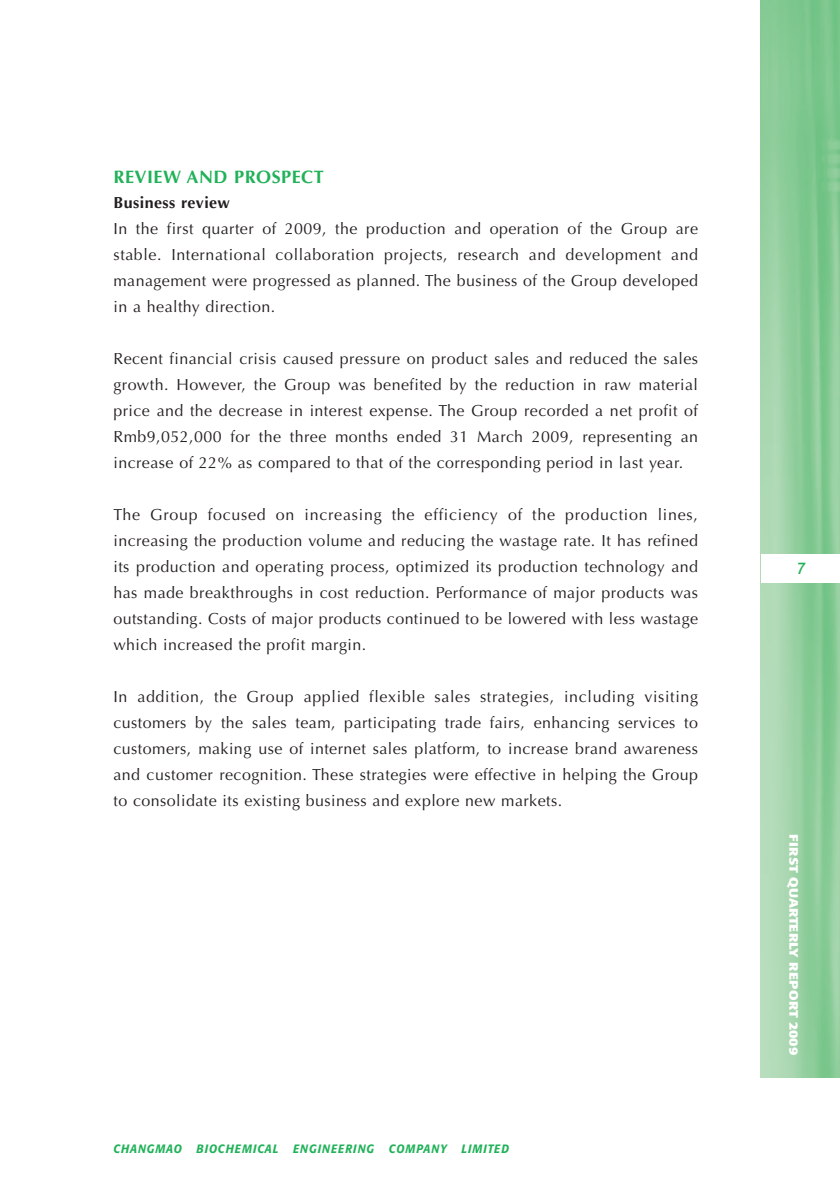
<style>
.page{position:relative;width:840px;height:1191px;background:#fff}
.page>*{position:absolute;margin:0;border:0;box-sizing:border-box;transform-origin:0 0}
.t1{font:700 18px "Optima LT Std";letter-spacing:.03em;color:#21b259}
.t2{font:16px/26px "Optima LT Std";letter-spacing:.03em;color:#231f20;text-align:justify}
.t3{font:700 16px "Optima LT Std";letter-spacing:.03em;color:#231f20}
.t4{font:italic 500 16px "Arial MT Std";color:#21b259;scale:.95 1}
.t5{font:italic 500 12px "Formata";letter-spacing:.08em;color:#21b259;scale:.9 1}
.t6{font:700 12px "Formata";color:#fff;scale:1.2 1}
</style>
<div class="page">
<img style="left:760px;top:0;width:79px;height:1077px">
<div style="left:760px;top:554px;width:79px;height:28px;background:#fff"></div>
<p class="t1" style="left:113px;top:171px;width:212px">REVIEW AND PROSPECT</p>
<p class="t3" style="left:113px;top:196px;width:118px">Business review</p>
<p class="t2" style="left:113px;top:219px;width:585px">In the first quarter of 2009, the production and operation of the Group are stable. International collaboration projects, research and development and management were progressed as planned. The business of the Group developed in a healthy direction.</p>
<p class="t2" style="left:113px;top:349px;width:585px">Recent financial crisis caused pressure on product sales and reduced the sales growth. However, the Group was benefited by the reduction in raw material price and the decrease in interest expense. The Group recorded a net profit of Rmb9,052,000 for the three months ended 31 March 2009, representing an increase of 22% as compared to that of the corresponding period in last year.</p>
<p class="t2" style="left:113px;top:505px;width:585px">The Group focused on increasing the efficiency of the production lines, increasing the production volume and reducing the wastage rate. It has refined its production and operating process, optimized its production technology and has made breakthroughs in cost reduction. Performance of major products was outstanding. Costs of major products continued to be lowered with less wastage which increased the profit margin.</p>
<p class="t2" style="left:113px;top:687px;width:585px">In addition, the Group applied flexible sales strategies, including visiting customers by the sales team, participating trade fairs, enhancing services to customers, making use of internet sales platform, to increase brand awareness and customer recognition. These strategies were effective in helping the Group to consolidate its existing business and explore new markets.</p>
<p class="t5" style="left:113px;top:1144px;width:440px">CHANGMAO BIOCHEMICAL ENGINEERING COMPANY LIMITED</p>
<p class="t4" style="left:796px;top:559px;width:10px">7</p>
<p class="t6" style="left:797px;top:834px;width:186px;rotate:90deg">FIRST QUARTERLY REPORT 2009</p>
</div>
